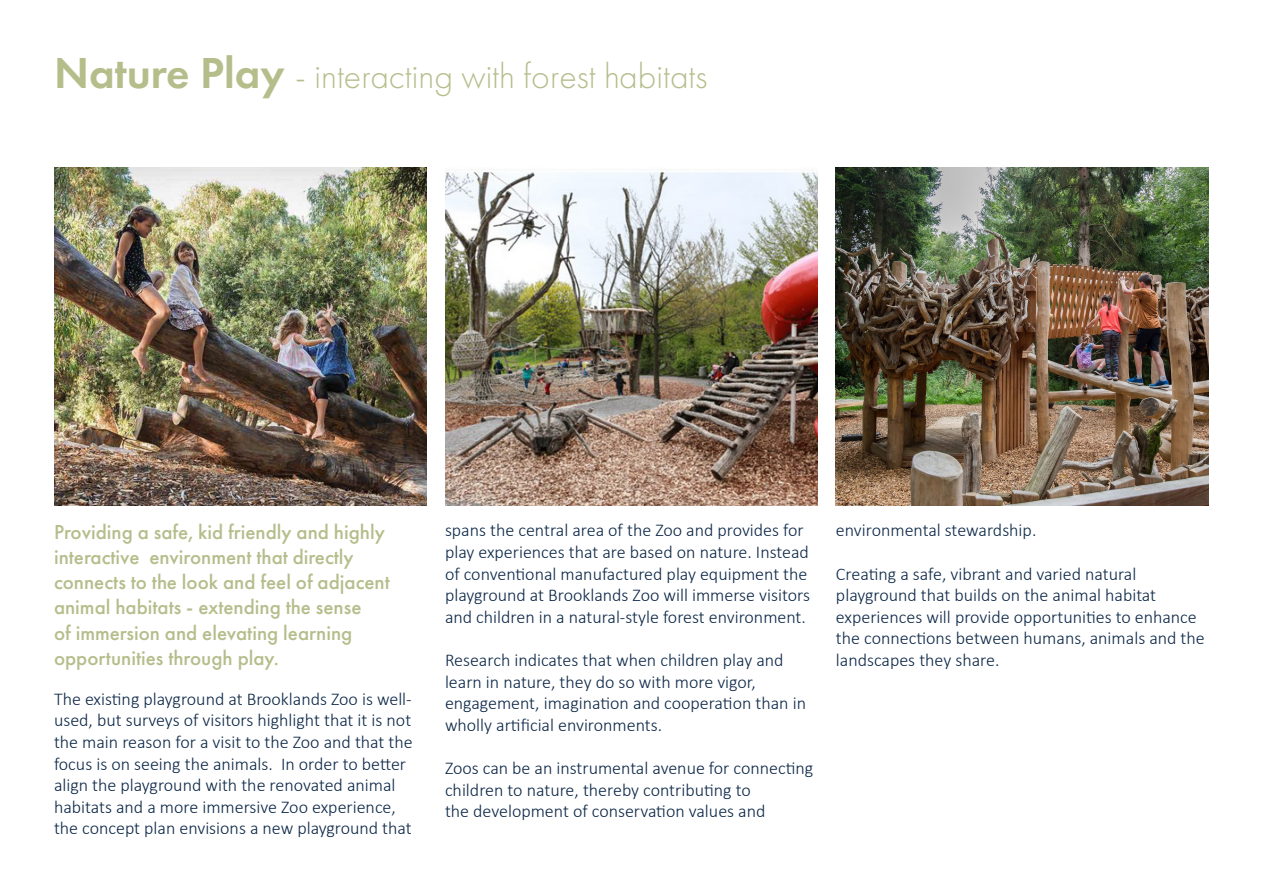
<style>
.page{position:relative;width:1263px;height:893px;background:#fff}
.page>*{position:absolute;margin:0;border:0;box-sizing:border-box;transform-origin:0 0}
.t1{font:300 36px "Futura PT";color:#b5bd8b}
.t2{font:500 21px/25.2px "Futura PT";color:#b5bd8b}
.t3{font:300 18px/21.6px "Calibri";color:#0b2646}
.s1{font-weight:600;font-size:45px}
</style>
<div class="page">
<img style="left:54px;top:168px;width:373px;height:338px">
<img style="left:445px;top:168px;width:373px;height:338px">
<img style="left:836px;top:168px;width:373px;height:338px">
<p class="t1" style="left:54px;top:56px;width:655px"><span class="s1">Nature Play</span> - interacting with forest habitats</p>
<p class="t2" style="left:54px;top:519px;width:337px">Providing a safe, kid friendly and highly interactive environment that directly connects to the look and feel of adjacent animal habitats - extending the sense<br>of immersion and elevating learning opportunities through play.</p>
<p class="t3" style="left:445px;top:519px;width:366px">spans the central area of the Zoo and provides for play experiences that are based on nature. Instead of conventional manufactured play equipment the playground at Brooklands Zoo will immerse visitors and children in a natural-style forest environment.</p>
<p class="t3" style="left:445px;top:649px;width:362px">Research indicates that when children play and learn in nature, they do so with more vigor, engagement, imagination and cooperation than in wholly artificial environments.</p>
<p class="t3" style="left:445px;top:757px;width:370px">Zoos can be an instrumental avenue for connecting children to nature, thereby contributing to<br>the development of conservation values and</p>
<p class="t3" style="left:54px;top:688px;width:360px">The existing playground at Brooklands Zoo is well&shy;used, but surveys of visitors highlight that it is not the main reason for a visit to the Zoo and that the focus is on seeing the animals. In order to better align the playground with the renovated animal habitats and a more immersive Zoo experience, the concept plan envisions a new playground that</p>
<p class="t3" style="left:836px;top:519px;width:202px">environmental stewardship.</p>
<p class="t3" style="left:836px;top:562px;width:370px">Creating a safe, vibrant and varied natural playground that builds on the animal habitat experiences will provide opportunities to enhance the connections between humans, animals and the landscapes they share.</p>
</div>
